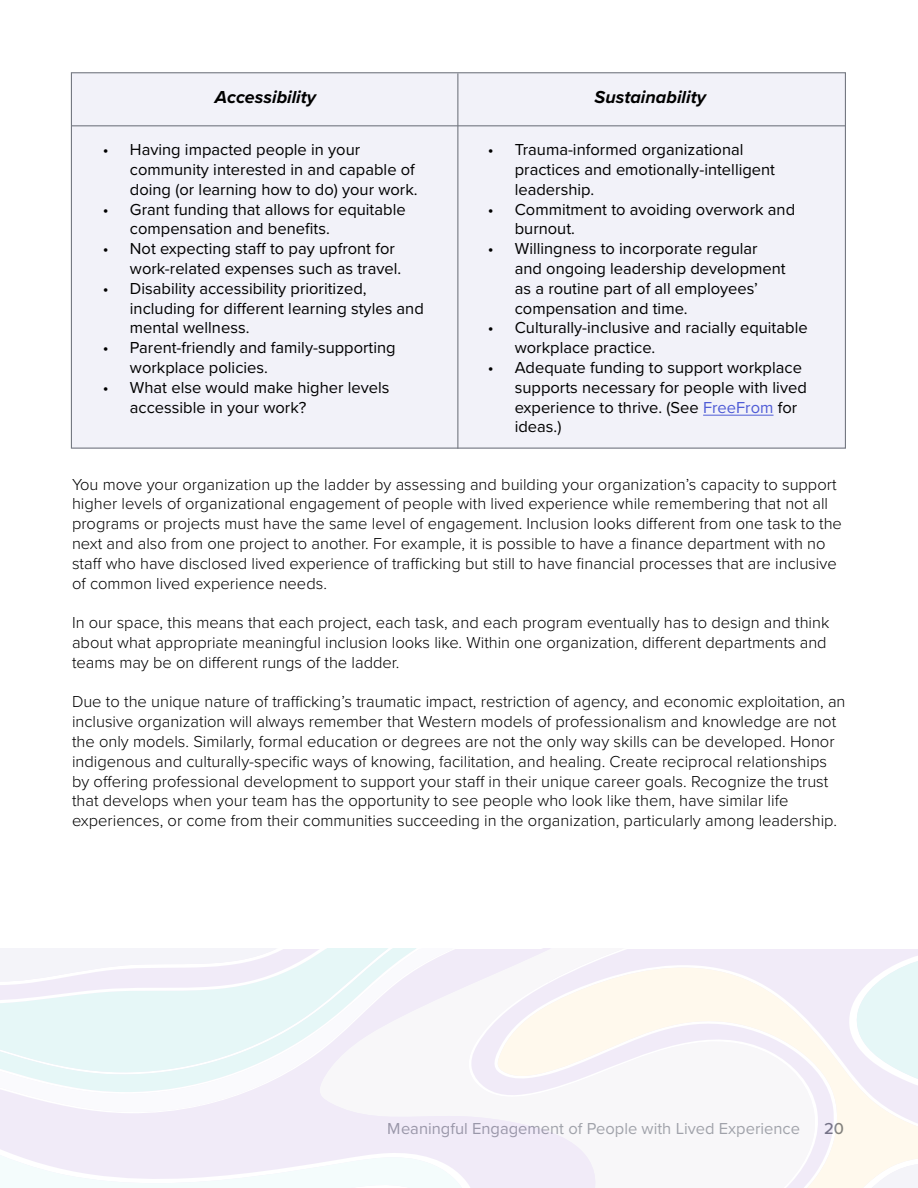
<style>
.page{position:relative;width:918px;height:1188px;background:#fff}
.page>*{position:absolute;margin:0;border:0;box-sizing:border-box;transform-origin:0 0}
.t1{font:italic 700 18px "Proxima Nova";color:#000}
.t2{font:300 16.5px/19.8px "Proxima Nova";color:#000}
.t3{font:16.5px/19.8px "Proxima Nova";color:#000}
.t4{font:16.5px "Proxima Nova";color:#757982}
.t5{font:500 16.5px "Proxima Nova";color:#757982}
.s1{color:#4f5cd6}
</style>
<div class="page">
<div style="left:72px;top:73px;width:774px;height:376px;background:#f2f2f9"></div>
<svg style="left:869px;top:949px;width:49px;height:189px;background:#eef4f6"></svg>
<svg style="left:869px;top:1157px;width:49px;height:31px"></svg>
<svg style="left:790px;top:949px;width:79px;height:239px;background:#f6f2f4"></svg>
<svg style="left:790px;top:982px;width:32px;height:206px"></svg>
<svg style="left:561px;top:949px;width:229px;height:239px"></svg>
<svg style="left:561px;top:949px;width:61px;height:163px"></svg>
<svg style="left:561px;top:949px;width:41px;height:149px"></svg>
<svg style="left:0;top:949px;width:561px;height:239px"></svg>
<svg style="left:200px;top:1008px;width:308px;height:98px"></svg>
<svg style="left:0;top:949px;width:509px;height:59px"></svg>
<svg style="left:0;top:1054px;width:470px;height:134px"></svg>
<hr style="left:72px;top:125px;width:774px;height:1px;background:#757982">
<hr style="left:457px;top:73px;width:1px;height:376px;background:#757982">
<hr style="left:703px;top:415px;width:71px;height:1px;background:#4f5cd6">
<p class="t1" style="left:215px;top:84px;width:103px">Accessibility</p>
<p class="t1" style="left:595px;top:84px;width:113px">Sustainability</p>
<p class="t3" style="left:130px;top:139px;width:289px;text-indent:-27px">• Having impacted people in your community interested in and capable of doing (or learning how to do) your work.</p>
<p class="t3" style="left:130px;top:198px;width:277px;text-indent:-27px">• Grant funding that allows for equitable compensation and benefits.</p>
<p class="t3" style="left:130px;top:238px;width:273px;text-indent:-27px">• Not expecting staff to pay upfront for work-related expenses such as travel.</p>
<p class="t3" style="left:130px;top:278px;width:295px;text-indent:-27px">• Disability accessibility prioritized, including for different learning styles and mental wellness.</p>
<p class="t3" style="left:130px;top:337px;width:267px;text-indent:-27px">• Parent-friendly and family-supporting workplace policies.</p>
<p class="t3" style="left:130px;top:377px;width:261px;text-indent:-27px">• What else would make higher levels accessible in your work?</p>
<p class="t3" style="left:515px;top:139px;width:262px;text-indent:-27px">• Trauma-informed organizational practices and emotionally-intelligent leadership.</p>
<p class="t3" style="left:515px;top:198px;width:282px;text-indent:-27px">• Commitment to avoiding overwork and burnout.</p>
<p class="t3" style="left:515px;top:238px;width:272px;text-indent:-27px">• Willingness to incorporate regular and ongoing leadership development as a routine part of all employees’ compensation and time.</p>
<p class="t3" style="left:515px;top:317px;width:294px;text-indent:-27px">• Culturally-inclusive and racially equitable workplace practice.</p>
<p class="t3" style="left:515px;top:357px;width:294px;text-indent:-27px">• Adequate funding to support workplace supports necessary for people with lived experience to thrive. (See <span class="s1">FreeFrom</span> for ideas.)</p>
<p class="t2" style="left:72px;top:473px;width:771px">You move your organization up the ladder by assessing and building your organization’s capacity to support higher levels of organizational engagement of people with lived experience while remembering that not all programs or projects must have the same level of engagement. Inclusion looks different from one task to the next and also from one project to another. For example, it is possible to have a finance department with no staff who have disclosed lived experience of trafficking but still to have financial processes that are inclusive of common lived experience needs.</p>
<p class="t2" style="left:72px;top:612px;width:759px">In our space, this means that each project, each task, and each program eventually has to design and think about what appropriate meaningful inclusion looks like. Within one organization, different departments and teams may be on different rungs of the ladder.</p>
<p class="t2" style="left:72px;top:691px;width:775px">Due to the unique nature of trafficking’s traumatic impact, restriction of agency, and economic exploitation, an inclusive organization will always remember that Western models of professionalism and knowledge are not the only models. Similarly, formal education or degrees are not the only way skills can be developed. Honor indigenous and culturally-specific ways of knowing, facilitation, and healing. Create reciprocal relationships by offering professional development to support your staff in their unique career goals. Recognize the trust that develops when your team has the opportunity to see people who look like them, have similar life experiences, or come from their communities succeeding in the organization, particularly among leadership.</p>
<p class="t4" style="left:388px;top:1116px;width:414px">Meaningful Engagement of People with Lived Experience</p>
<p class="t5" style="left:824px;top:1116px;width:21px">20</p>
</div>
